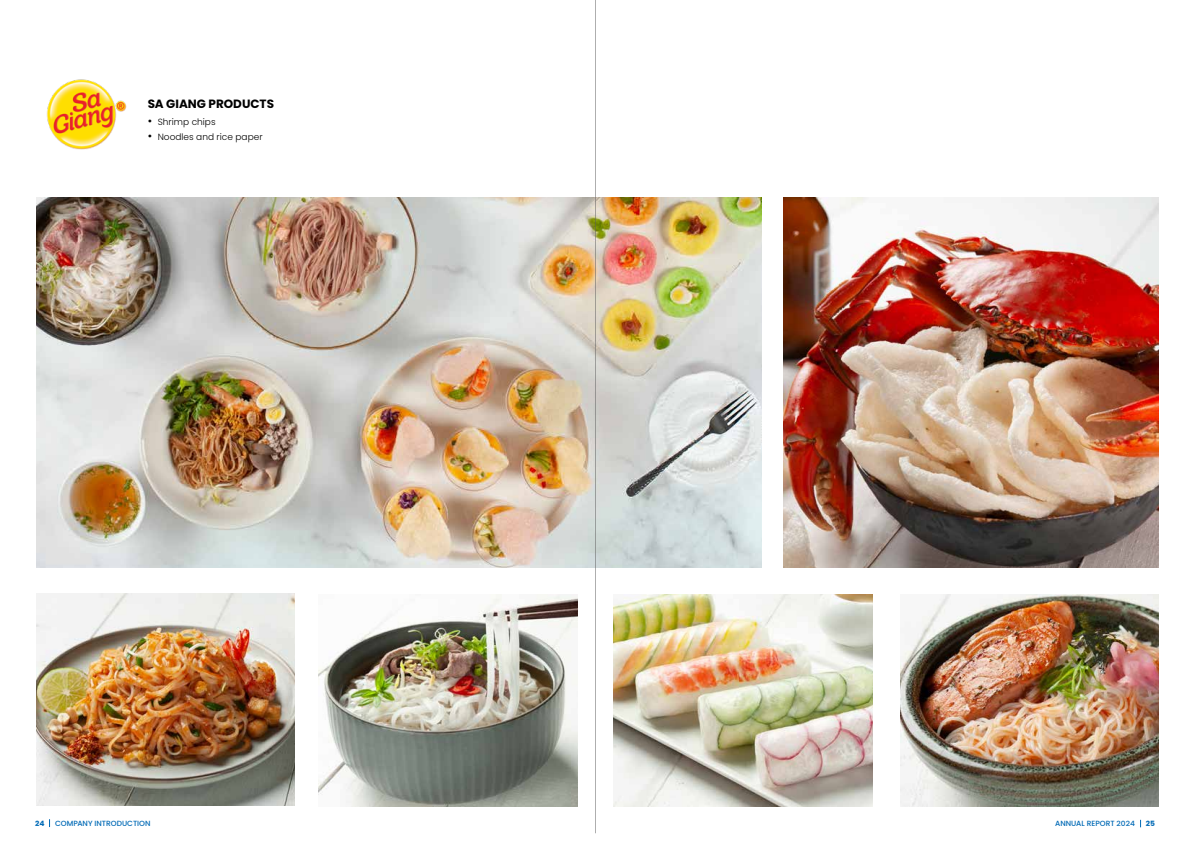
<style>
.page{position:relative;width:1191px;height:842px;background:#fff}
.page>*{position:absolute;margin:0;border:0;box-sizing:border-box;transform-origin:0 0}
.t1{font:12px "SVN Poppins Bold";color:#000}
.t2{font:9px "SVN Poppins Light";color:#000}
.t3{font:7.5px "SVN Poppins Medium";color:#006ab6}
.t4{font:7.5px "SVN Poppins Bold";color:#006ab6}
.s1{font-size:12px}
</style>
<div class="page">
<img style="left:36px;top:197px;width:725px;height:370px">
<img style="left:36px;top:593px;width:259px;height:212px">
<img style="left:319px;top:594px;width:258px;height:212px">
<img style="left:47px;top:79px;width:80px;height:71px">
<hr style="left:595px;top:0;width:1px;height:833px;background:#5e5e5e">
<img style="left:783px;top:197px;width:376px;height:370px">
<img style="left:613px;top:594px;width:259px;height:212px">
<img style="left:900px;top:594px;width:259px;height:212px">
<h1 class="t1" style="left:148px;top:94px;width:128px">SA GIANG PRODUCTS</h1>
<p class="t2" style="left:148px;top:115px;width:69px"><span class="s1">•</span> Shrimp chips</p>
<p class="t2" style="left:148px;top:130px;width:116px"><span class="s1">•</span> Noodles and rice paper</p>
<p class="t4" style="left:35px;top:818px;width:11px">24</p>
<p class="t3" style="left:55px;top:818px;width:97px">COMPANY INTRODUCTION</p>
<p class="t3" style="left:1055px;top:818px;width:81px">ANNUAL REPORT 2024</p>
<p class="t4" style="left:1145px;top:818px;width:11px">25</p>
</div>
